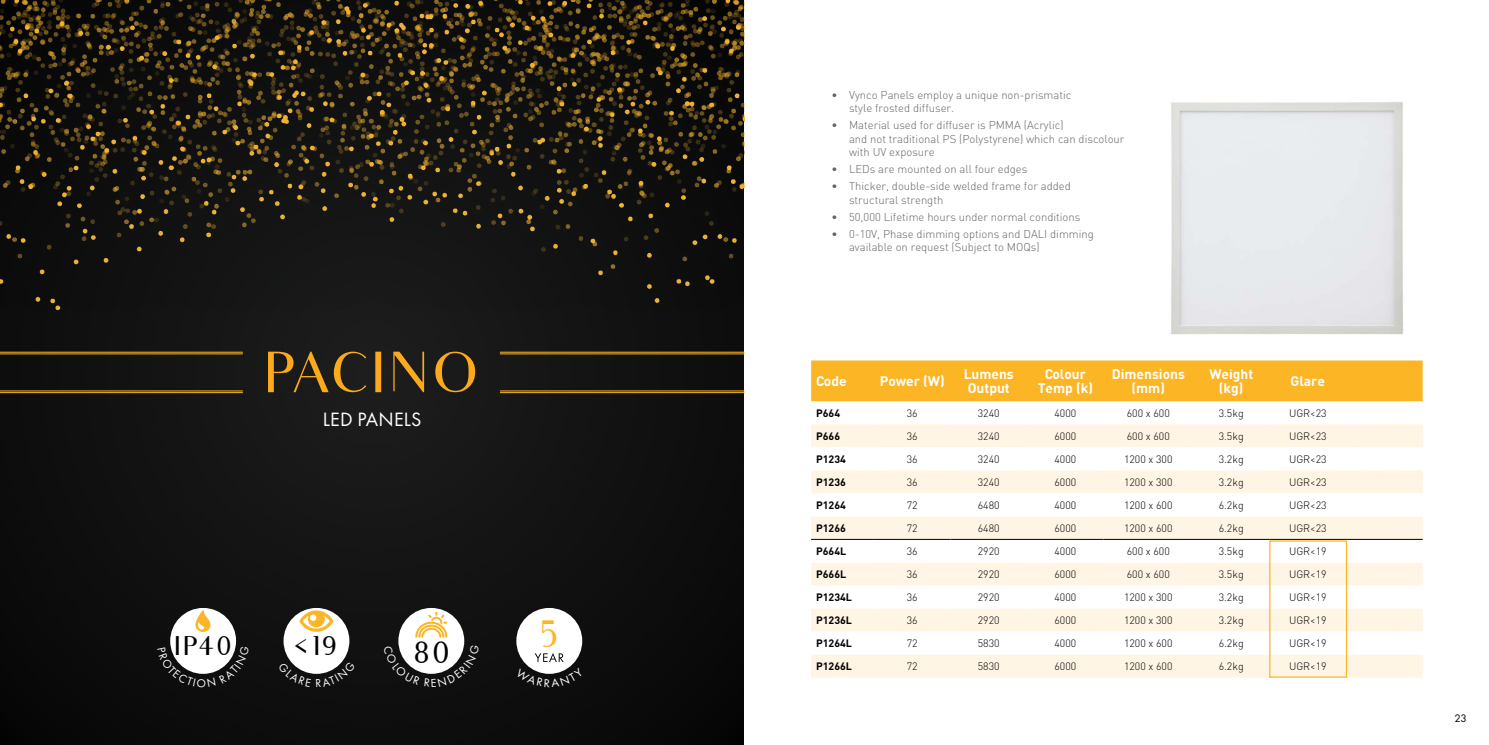
<style>
.page{position:relative;width:1489px;height:745px;background:#fff}
.page>*{position:absolute;margin:0;border:0;box-sizing:border-box;transform-origin:0 0}
.t1{font:56.25px "Audrey";color:#fbaa1e}
.t2{font:36.88px "Audrey";color:#fcb526}
.t3{font:30px "Audrey";color:#000}
.t4{font:26.25px "Audrey";letter-spacing:-.035em;color:#000}
.t5{font:20px "Futura PT";letter-spacing:.01em;color:#fff}
.t6{font:700 13.75px/13.8px "DIN";color:#fff;text-align:center}
.t7{font:300 11.25px/13.5px "DIN";color:#636466}
.t8{font:11.25px "Futura PT";color:#000}
.t9{font:300 10.62px "DIN";color:#000}
.t10{font:700 10.62px "DIN";color:#000}
.s1{font-family:"Bask Old Face"}
</style>
<div class="page">
<div style="left:0;top:0;width:755px;height:744px;background:#111"></div>
<div style="left:744px;top:0;width:36px;height:744px;background:#fff"></div>
<hr style="left:0;top:351px;width:243px;height:1px;background:#fcb525">
<hr style="left:0;top:353px;width:243px;height:1px;background:#fcb525">
<hr style="left:0;top:390px;width:243px;height:1px;background:#fcb525">
<hr style="left:0;top:392px;width:243px;height:1px;background:#fcb525">
<hr style="left:500px;top:351px;width:244px;height:1px;background:#fcb525">
<hr style="left:500px;top:353px;width:244px;height:1px;background:#fcb525">
<hr style="left:500px;top:390px;width:244px;height:1px;background:#fcb525">
<hr style="left:500px;top:392px;width:244px;height:1px;background:#fcb525">
<img style="left:1171px;top:101px;width:233px;height:234px">
<div style="left:811px;top:360px;width:611px;height:41px;background:#fcb525"></div>
<svg style="left:811px;top:424px;width:611px;height:253px;fill:#fff5e5"></svg>
<svg style="left:811px;top:515px;width:611px;height:1px"></svg>
<svg style="left:811px;top:561px;width:63px;height:1px"></svg>
<svg style="left:811px;top:584px;width:63px;height:1px"></svg>
<svg style="left:811px;top:446px;width:63px;height:1px"></svg>
<svg style="left:1027px;top:446px;width:396px;height:1px"></svg>
<svg style="left:811px;top:469px;width:611px;height:1px"></svg>
<svg style="left:811px;top:492px;width:612px;height:1px"></svg>
<svg style="left:1027px;top:561px;width:395px;height:1px"></svg>
<svg style="left:1027px;top:584px;width:396px;height:1px"></svg>
<svg style="left:811px;top:608px;width:611px;height:1px"></svg>
<svg style="left:811px;top:631px;width:611px;height:1px"></svg>
<hr style="left:811px;top:539px;width:62px;height:1px;background:#000">
<hr style="left:873px;top:539px;width:77px;height:1px;background:#000">
<hr style="left:950px;top:539px;width:76px;height:1px;background:#000">
<hr style="left:1026px;top:539px;width:77px;height:1px;background:#000">
<hr style="left:1103px;top:539px;width:89px;height:1px;background:#000">
<hr style="left:1192px;top:539px;width:77px;height:1px;background:#000">
<hr style="left:1269px;top:539px;width:76px;height:1px;background:#000">
<hr style="left:1345px;top:539px;width:77px;height:1px;background:#000">
<div style="left:1269px;top:540px;width:77px;height:137px;border:1px solid #fcb525"></div>
<div style="left:170px;top:607px;width:66px;height:66px;background:#fff;border-radius:50%"></div>
<svg style="left:190px;top:609px;width:21px;height:23px"></svg>
<div style="left:283px;top:607px;width:66px;height:66px;background:#fff;border-radius:50%"></div>
<svg style="left:299px;top:610px;width:34px;height:21px"></svg>
<div style="left:516px;top:607px;width:66px;height:66px;background:#fff;border-radius:50%"></div>
<svg style="left:534px;top:653px;width:29px;height:8px"></svg>
<div style="left:398px;top:607px;width:66px;height:66px;background:#fff;border-radius:50%"></div>
<svg style="left:415px;top:611px;width:32px;height:26px"></svg>
<img style="left:0;top:0;width:744px;height:309px">
<svg style="left:170px;top:645px;width:66px;height:29px"></svg>
<svg style="left:290px;top:661px;width:53px;height:13px"></svg>
<svg style="left:529px;top:667px;width:40px;height:7px"></svg>
<svg style="left:398px;top:644px;width:67px;height:30px"></svg>
<h1 class="t1" style="left:263px;top:342px;width:219px">PACINO</h1>
<h3 class="t5" style="left:323px;top:407px;width:100px">LED PANELS</h3>
<h3 class="t4" style="left:173px;top:631px;width:61px">IP40</h3>
<h3 class="t4" style="left:294px;top:631px;width:46px"><span class="s1">&lt;</span>19</h3>
<h3 class="t3" style="left:411px;top:636px;width:41px">80</h3>
<h2 class="t2" style="left:536px;top:614px;width:27px">5</h2>
<p class="t7" style="left:849px;top:88px;width:224px;text-indent:-18px">• Vynco Panels employ a unique non-prismatic style frosted diffuser.</p>
<p class="t7" style="left:849px;top:118px;width:277px;text-indent:-18px">• Material used for diffuser is PMMA (Acrylic)<br>and not traditional PS (Polystyrene) which can discolour with UV exposure</p>
<p class="t7" style="left:831px;top:162px;width:197px">• LEDs are mounted on all four edges</p>
<p class="t7" style="left:849px;top:179px;width:223px;text-indent:-18px">• Thicker, double-side welded frame for added structural strength</p>
<p class="t7" style="left:831px;top:210px;width:250px">• 50,000 Lifetime hours under normal conditions</p>
<p class="t7" style="left:849px;top:227px;width:246px;text-indent:-18px">• 0-10V, Phase dimming options and DALI dimming available on request (Subject to MOQs)</p>
<p class="t6" style="left:816px;top:373px;width:32px">Code</p>
<p class="t6" style="left:879px;top:373px;width:66px">Power (W)</p>
<p class="t6" style="left:963px;top:367px;width:52px;text-align:left">Lumens<br>Output</p>
<p class="t6" style="left:1037px;top:367px;width:57px">Colour<br>Temp (k)</p>
<p class="t6" style="left:1111px;top:367px;width:75px">Dimensions (mm)</p>
<p class="t6" style="left:1209px;top:367px;width:45px">Weight (kg)</p>
<p class="t6" style="left:1290px;top:373px;width:36px">Glare</p>
<p class="t10" style="left:816px;top:406px;width:25px">P664</p>
<p class="t9" style="left:906px;top:406px;width:12px">36</p>
<p class="t9" style="left:977px;top:406px;width:23px">3240</p>
<p class="t9" style="left:1054px;top:406px;width:23px">4000</p>
<p class="t9" style="left:1126px;top:406px;width:45px">600 x 600</p>
<p class="t9" style="left:1218px;top:406px;width:27px">3.5kg</p>
<p class="t9" style="left:1288px;top:406px;width:39px">UGR&lt;23</p>
<p class="t10" style="left:816px;top:429px;width:25px">P666</p>
<p class="t9" style="left:906px;top:429px;width:12px">36</p>
<p class="t9" style="left:977px;top:429px;width:23px">3240</p>
<p class="t9" style="left:1054px;top:429px;width:23px">6000</p>
<p class="t9" style="left:1126px;top:429px;width:45px">600 x 600</p>
<p class="t9" style="left:1218px;top:429px;width:27px">3.5kg</p>
<p class="t9" style="left:1288px;top:429px;width:39px">UGR&lt;23</p>
<p class="t10" style="left:816px;top:452px;width:31px">P1234</p>
<p class="t9" style="left:906px;top:452px;width:12px">36</p>
<p class="t9" style="left:977px;top:452px;width:23px">3240</p>
<p class="t9" style="left:1054px;top:452px;width:23px">4000</p>
<p class="t9" style="left:1123px;top:452px;width:50px">1200 x 300</p>
<p class="t9" style="left:1218px;top:452px;width:27px">3.2kg</p>
<p class="t9" style="left:1288px;top:452px;width:39px">UGR&lt;23</p>
<p class="t10" style="left:816px;top:475px;width:31px">P1236</p>
<p class="t9" style="left:906px;top:475px;width:12px">36</p>
<p class="t9" style="left:977px;top:475px;width:23px">3240</p>
<p class="t9" style="left:1054px;top:475px;width:23px">6000</p>
<p class="t9" style="left:1123px;top:475px;width:50px">1200 x 300</p>
<p class="t9" style="left:1218px;top:475px;width:27px">3.2kg</p>
<p class="t9" style="left:1288px;top:475px;width:39px">UGR&lt;23</p>
<p class="t10" style="left:816px;top:498px;width:31px">P1264</p>
<p class="t9" style="left:906px;top:498px;width:12px">72</p>
<p class="t9" style="left:977px;top:498px;width:23px">6480</p>
<p class="t9" style="left:1054px;top:498px;width:23px">4000</p>
<p class="t9" style="left:1123px;top:498px;width:50px">1200 x 600</p>
<p class="t9" style="left:1218px;top:498px;width:27px">6.2kg</p>
<p class="t9" style="left:1288px;top:498px;width:39px">UGR&lt;23</p>
<p class="t10" style="left:816px;top:521px;width:31px">P1266</p>
<p class="t9" style="left:906px;top:521px;width:12px">72</p>
<p class="t9" style="left:977px;top:521px;width:23px">6480</p>
<p class="t9" style="left:1054px;top:521px;width:23px">6000</p>
<p class="t9" style="left:1123px;top:521px;width:50px">1200 x 600</p>
<p class="t9" style="left:1218px;top:521px;width:27px">6.2kg</p>
<p class="t9" style="left:1288px;top:521px;width:39px">UGR&lt;23</p>
<p class="t10" style="left:816px;top:544px;width:32px">P664L</p>
<p class="t9" style="left:906px;top:544px;width:12px">36</p>
<p class="t9" style="left:977px;top:544px;width:23px">2920</p>
<p class="t9" style="left:1054px;top:544px;width:23px">4000</p>
<p class="t9" style="left:1126px;top:544px;width:45px">600 x 600</p>
<p class="t9" style="left:1218px;top:544px;width:27px">3.5kg</p>
<p class="t9" style="left:1288px;top:544px;width:39px">UGR&lt;19</p>
<p class="t10" style="left:816px;top:567px;width:32px">P666L</p>
<p class="t9" style="left:906px;top:567px;width:12px">36</p>
<p class="t9" style="left:977px;top:567px;width:23px">2920</p>
<p class="t9" style="left:1054px;top:567px;width:23px">6000</p>
<p class="t9" style="left:1126px;top:567px;width:45px">600 x 600</p>
<p class="t9" style="left:1218px;top:567px;width:27px">3.5kg</p>
<p class="t9" style="left:1288px;top:567px;width:39px">UGR&lt;19</p>
<p class="t10" style="left:816px;top:590px;width:37px">P1234L</p>
<p class="t9" style="left:906px;top:590px;width:12px">36</p>
<p class="t9" style="left:977px;top:590px;width:23px">2920</p>
<p class="t9" style="left:1054px;top:590px;width:23px">4000</p>
<p class="t9" style="left:1123px;top:590px;width:50px">1200 x 300</p>
<p class="t9" style="left:1218px;top:590px;width:27px">3.2kg</p>
<p class="t9" style="left:1288px;top:590px;width:39px">UGR&lt;19</p>
<p class="t10" style="left:816px;top:613px;width:37px">P1236L</p>
<p class="t9" style="left:906px;top:613px;width:12px">36</p>
<p class="t9" style="left:977px;top:613px;width:23px">2920</p>
<p class="t9" style="left:1054px;top:613px;width:23px">6000</p>
<p class="t9" style="left:1123px;top:613px;width:50px">1200 x 300</p>
<p class="t9" style="left:1218px;top:613px;width:27px">3.2kg</p>
<p class="t9" style="left:1288px;top:613px;width:39px">UGR&lt;19</p>
<p class="t10" style="left:816px;top:636px;width:37px">P1264L</p>
<p class="t9" style="left:906px;top:636px;width:12px">72</p>
<p class="t9" style="left:977px;top:636px;width:23px">5830</p>
<p class="t9" style="left:1054px;top:636px;width:23px">4000</p>
<p class="t9" style="left:1123px;top:636px;width:50px">1200 x 600</p>
<p class="t9" style="left:1218px;top:636px;width:27px">6.2kg</p>
<p class="t9" style="left:1288px;top:636px;width:39px">UGR&lt;19</p>
<p class="t10" style="left:816px;top:659px;width:37px">P1266L</p>
<p class="t9" style="left:906px;top:659px;width:12px">72</p>
<p class="t9" style="left:977px;top:659px;width:23px">5830</p>
<p class="t9" style="left:1054px;top:659px;width:23px">6000</p>
<p class="t9" style="left:1123px;top:659px;width:50px">1200 x 600</p>
<p class="t9" style="left:1218px;top:659px;width:27px">6.2kg</p>
<p class="t9" style="left:1288px;top:659px;width:39px">UGR&lt;19</p>
<p class="t8" style="left:1454px;top:711px;width:14px">23</p>
</div>
